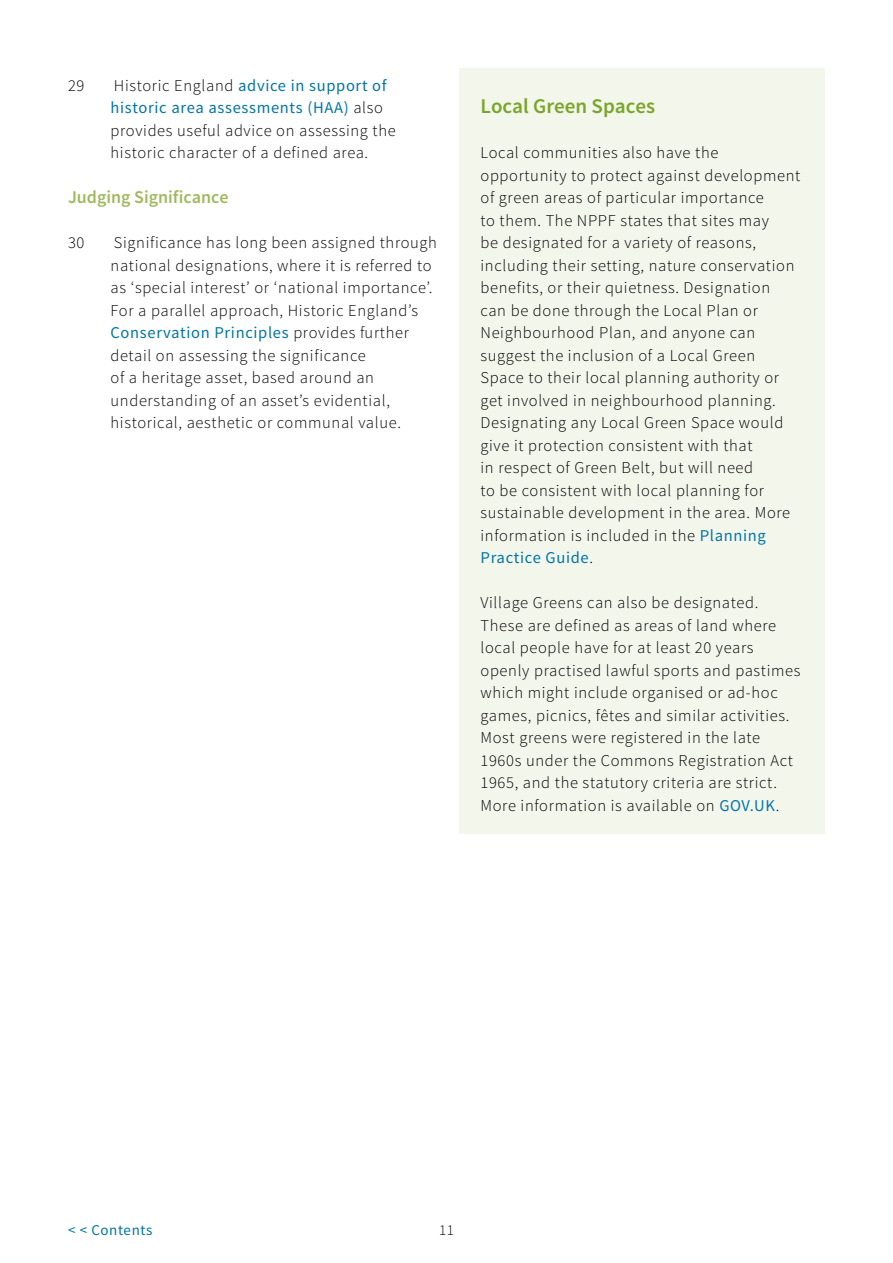
<style>
.page{position:relative;width:893px;height:1263px;background:#fff}
.page>*{position:absolute;margin:0;border:0;box-sizing:border-box;transform-origin:0 0}
.t1{font:600 21px "Source Sans Pro";color:#79a629}
.t2{font:600 18px "Source Sans Pro";color:#a0b95e}
.t3{font:300 16.5px/22.5px "Source Sans Pro";letter-spacing:.04em;color:#000}
.t4{font:15px "Source Sans Pro";letter-spacing:.04em;color:#0075a7}
.t5{font:300 15px "Source Sans Pro";color:#000}
.s1{font-weight:400;color:#0075a7}
</style>
<div class="page">
<div style="left:459px;top:68px;width:366px;height:765px;background:#f3f6eb"></div>
<p class="t3" style="left:68px;top:74px;width:18px">29</p>
<p class="t3" style="left:111px;top:74px;width:287px">Historic England <span class="s1">advice in support of historic area assessments (HAA)</span> also provides useful advice on assessing the historic character of a defined area.</p>
<h3 class="t2" style="left:68px;top:186px;width:162px">Judging Significance</h3>
<p class="t3" style="left:68px;top:231px;width:18px">30</p>
<p class="t3" style="left:111px;top:231px;width:328px">Significance has long been assigned through national designations, where it is referred to as ‘special interest’ or ‘national importance’.<br>For a parallel approach, Historic England’s <span class="s1">Conservation Principles</span> provides further detail on assessing the significance<br>of a heritage asset, based around an understanding of an asset’s evidential, historical, aesthetic or communal value.</p>
<h3 class="t1" style="left:480px;top:93px;width:176px">Local Green Spaces</h3>
<p class="t3" style="left:480px;top:141px;width:321px">Local communities also have the opportunity to protect against development of green areas of particular importance<br>to them. The NPPF states that sites may<br>be designated for a variety of reasons, including their setting, nature conservation benefits, or their quietness. Designation<br>can be done through the Local Plan or Neighbourhood Plan, and anyone can suggest the inclusion of a Local Green Space to their local planning authority or get involved in neighbourhood planning.<br>Designating any Local Green Space would give it protection consistent with that<br>in respect of Green Belt, but will need<br>to be consistent with local planning for sustainable development in the area. More information is included in the <span class="s1">Planning Practice Guide</span>.</p>
<p class="t3" style="left:480px;top:592px;width:322px">Village Greens can also be designated.<br>These are defined as areas of land where local people have for at least 20 years openly practised lawful sports and pastimes which might include organised or ad-hoc games, picnics, fêtes and similar activities.<br>Most greens were registered in the late 1960s under the Commons Registration Act 1965, and the statutory criteria are strict.<br>More information is available on <span class="s1">GOV.UK</span>.</p>
<p class="t4" style="left:68px;top:1220px;width:86px">&lt; &lt; Contents</p>
<p class="t5" style="left:439px;top:1220px;width:16px">11</p>
</div>
